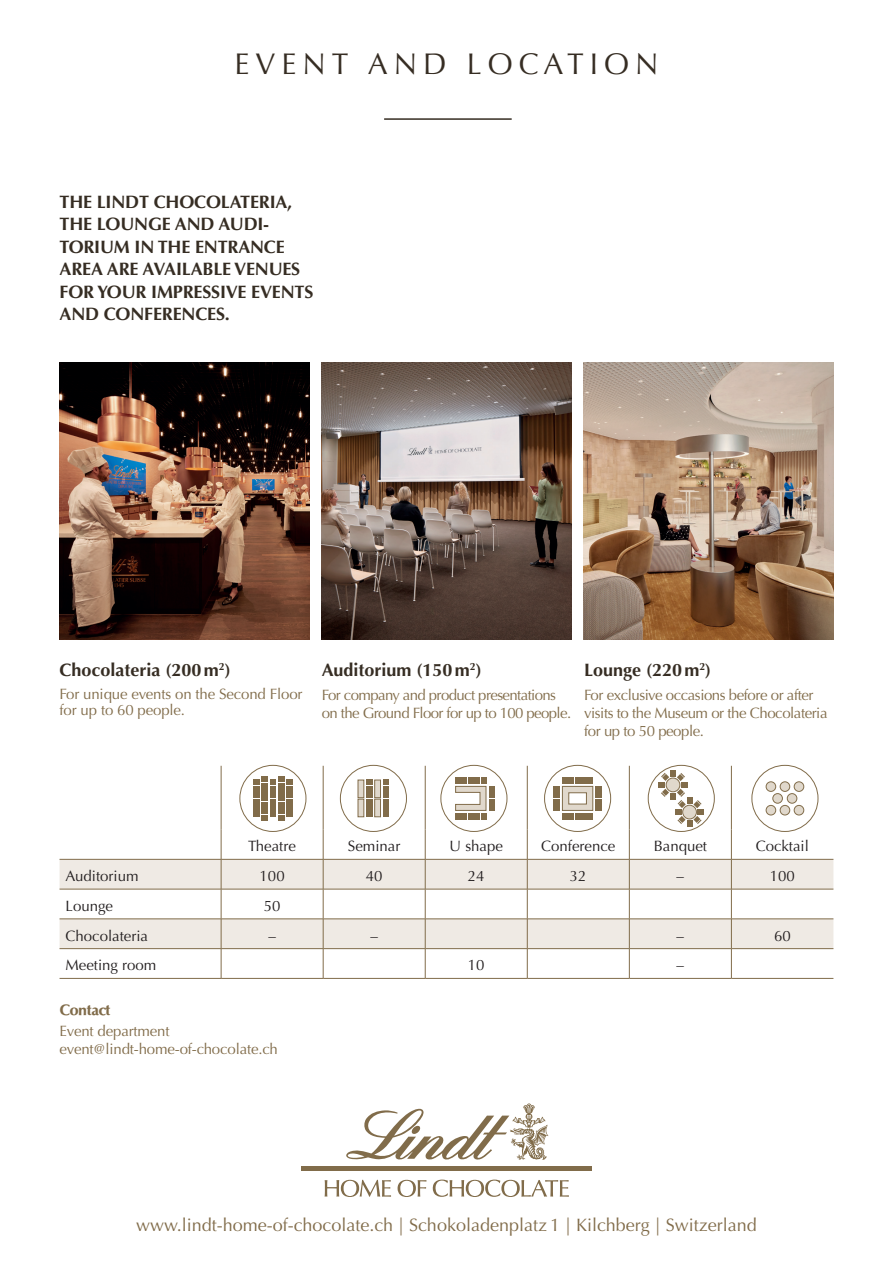
<style>
.page{position:relative;width:893px;height:1263px;background:#fff}
.page>*{position:absolute;margin:0;border:0;box-sizing:border-box;transform-origin:0 0}
.t1{font:30px "Optima";letter-spacing:.2em;color:#362d23}
.t2{font:700 18px/22.5px "Optima";letter-spacing:-.01em;color:#362d23}
.t3{font:18px "Optima";color:#816c4a}
.t4{font:15px/18px "Optima";letter-spacing:-.03em;color:#816c4a}
.t5{font:15px "Optima";color:#231f20}
.t6{font:15px/16.5px "Optima";letter-spacing:-.01em;color:#816c4a}
.t7{font:700 15px "Optima BQ";letter-spacing:-.01em;color:#816c4a}
</style>
<div class="page">
<hr style="left:384px;top:118px;width:128px;height:2px;background:#362d23">
<svg style="left:346px;top:1103px;width:202px;height:57px"></svg>
<svg style="left:325px;top:1180px;width:66px;height:17px"></svg>
<svg style="left:397px;top:1180px;width:29px;height:17px"></svg>
<svg style="left:433px;top:1179px;width:136px;height:18px"></svg>
<div style="left:301px;top:1166px;width:291px;height:5px;background:#816c4a"></div>
<img style="left:584px;top:363px;width:249px;height:276px">
<img style="left:322px;top:363px;width:249px;height:276px">
<img style="left:60px;top:363px;width:249px;height:276px">
<svg style="left:60px;top:860px;width:773px;height:88px;fill:#efeae4"></svg>
<hr style="left:221px;top:766px;width:1px;height:63px;background:#816c4a">
<hr style="left:323px;top:766px;width:1px;height:63px;background:#816c4a">
<hr style="left:425px;top:766px;width:1px;height:63px;background:#816c4a">
<hr style="left:527px;top:766px;width:1px;height:63px;background:#816c4a">
<hr style="left:629px;top:766px;width:1px;height:63px;background:#816c4a">
<hr style="left:731px;top:766px;width:1px;height:63px;background:#816c4a">
<hr style="left:221px;top:829px;width:1px;height:30px;background:#816c4a">
<hr style="left:323px;top:829px;width:1px;height:30px;background:#816c4a">
<hr style="left:425px;top:829px;width:1px;height:30px;background:#816c4a">
<hr style="left:527px;top:829px;width:1px;height:30px;background:#816c4a">
<hr style="left:629px;top:829px;width:1px;height:30px;background:#816c4a">
<hr style="left:731px;top:829px;width:1px;height:30px;background:#816c4a">
<hr style="left:60px;top:859px;width:161px;height:1px;background:#816c4a">
<hr style="left:221px;top:859px;width:1px;height:30px;background:#816c4a">
<hr style="left:221px;top:859px;width:102px;height:1px;background:#816c4a">
<hr style="left:323px;top:859px;width:102px;height:1px;background:#816c4a">
<hr style="left:425px;top:859px;width:102px;height:1px;background:#816c4a">
<hr style="left:527px;top:859px;width:102px;height:1px;background:#816c4a">
<hr style="left:629px;top:859px;width:102px;height:1px;background:#816c4a">
<hr style="left:323px;top:859px;width:1px;height:30px;background:#816c4a">
<hr style="left:425px;top:859px;width:1px;height:30px;background:#816c4a">
<hr style="left:527px;top:859px;width:1px;height:30px;background:#816c4a">
<hr style="left:629px;top:859px;width:1px;height:30px;background:#816c4a">
<hr style="left:731px;top:859px;width:1px;height:30px;background:#816c4a">
<hr style="left:731px;top:859px;width:102px;height:1px;background:#816c4a">
<hr style="left:60px;top:889px;width:161px;height:1px;background:#816c4a">
<hr style="left:221px;top:889px;width:1px;height:30px;background:#816c4a">
<hr style="left:221px;top:889px;width:102px;height:1px;background:#816c4a">
<hr style="left:323px;top:889px;width:102px;height:1px;background:#816c4a">
<hr style="left:425px;top:889px;width:102px;height:1px;background:#816c4a">
<hr style="left:527px;top:889px;width:102px;height:1px;background:#816c4a">
<hr style="left:629px;top:889px;width:102px;height:1px;background:#816c4a">
<hr style="left:323px;top:889px;width:1px;height:30px;background:#816c4a">
<hr style="left:425px;top:889px;width:1px;height:30px;background:#816c4a">
<hr style="left:527px;top:889px;width:1px;height:30px;background:#816c4a">
<hr style="left:629px;top:889px;width:1px;height:30px;background:#816c4a">
<hr style="left:731px;top:889px;width:1px;height:30px;background:#816c4a">
<hr style="left:731px;top:889px;width:102px;height:1px;background:#816c4a">
<hr style="left:60px;top:919px;width:161px;height:1px;background:#816c4a">
<hr style="left:221px;top:919px;width:102px;height:1px;background:#816c4a">
<hr style="left:323px;top:919px;width:102px;height:1px;background:#816c4a">
<hr style="left:425px;top:919px;width:102px;height:1px;background:#816c4a">
<hr style="left:527px;top:919px;width:102px;height:1px;background:#816c4a">
<hr style="left:629px;top:919px;width:102px;height:1px;background:#816c4a">
<hr style="left:731px;top:919px;width:102px;height:1px;background:#816c4a">
<hr style="left:60px;top:948px;width:161px;height:1px;background:#816c4a">
<hr style="left:60px;top:978px;width:161px;height:1px;background:#816c4a">
<svg style="left:221px;top:919px;width:1px;height:59px"></svg>
<hr style="left:221px;top:948px;width:102px;height:1px;background:#816c4a">
<hr style="left:323px;top:948px;width:102px;height:1px;background:#816c4a">
<hr style="left:425px;top:948px;width:102px;height:1px;background:#816c4a">
<hr style="left:527px;top:948px;width:102px;height:1px;background:#816c4a">
<hr style="left:629px;top:948px;width:102px;height:1px;background:#816c4a">
<svg style="left:323px;top:919px;width:1px;height:59px"></svg>
<svg style="left:425px;top:919px;width:1px;height:59px"></svg>
<svg style="left:527px;top:919px;width:1px;height:59px"></svg>
<svg style="left:629px;top:919px;width:1px;height:59px"></svg>
<hr style="left:221px;top:978px;width:102px;height:1px;background:#816c4a">
<hr style="left:323px;top:978px;width:102px;height:1px;background:#816c4a">
<hr style="left:425px;top:978px;width:102px;height:1px;background:#816c4a">
<hr style="left:527px;top:978px;width:102px;height:1px;background:#816c4a">
<hr style="left:629px;top:978px;width:102px;height:1px;background:#816c4a">
<svg style="left:731px;top:919px;width:1px;height:59px"></svg>
<hr style="left:731px;top:948px;width:102px;height:1px;background:#816c4a">
<hr style="left:731px;top:978px;width:102px;height:1px;background:#816c4a">
<svg style="left:253px;top:777px;width:40px;height:43px"></svg>
<div style="left:240px;top:765px;width:66px;height:67px;border:1px solid #816c4a;border-radius:50%"></div>
<div style="left:441px;top:765px;width:66px;height:67px;border:1px solid #816c4a;border-radius:50%"></div>
<div style="left:544px;top:765px;width:67px;height:67px;border:1px solid #816c4a;border-radius:50%"></div>
<div style="left:648px;top:765px;width:66px;height:67px;border:1px solid #816c4a;border-radius:50%"></div>
<div style="left:752px;top:765px;width:66px;height:67px;border:1px solid #816c4a;border-radius:50%"></div>
<div style="left:340px;top:765px;width:67px;height:67px;border:1px solid #816c4a;border-radius:50%"></div>
<svg style="left:366px;top:780px;width:6px;height:37px"></svg>
<svg style="left:383px;top:780px;width:6px;height:37px"></svg>
<svg style="left:358px;top:780px;width:6px;height:18px"></svg>
<div style="left:374px;top:780px;width:7px;height:18px;background:#e0d8cc;border:1px solid #816c4a"></div>
<svg style="left:455px;top:777px;width:40px;height:42px"></svg>
<svg style="left:358px;top:799px;width:6px;height:18px"></svg>
<div style="left:374px;top:799px;width:7px;height:18px;background:#e0d8cc;border:1px solid #816c4a"></div>
<svg style="left:553px;top:777px;width:49px;height:42px"></svg>
<svg style="left:659px;top:770px;width:45px;height:56px"></svg>
<div style="left:766px;top:782px;width:10px;height:9px;background:#e0d8cc;border-radius:50%"></div>
<div style="left:766px;top:782px;width:10px;height:10px;border:1px solid #816c4a;border-radius:50%"></div>
<div style="left:766px;top:805px;width:10px;height:10px;background:#e0d8cc;border-radius:50%"></div>
<div style="left:766px;top:805px;width:10px;height:10px;border:1px solid #816c4a;border-radius:50%"></div>
<div style="left:780px;top:782px;width:10px;height:9px;background:#e0d8cc;border-radius:50%"></div>
<div style="left:780px;top:782px;width:10px;height:10px;border:1px solid #816c4a;border-radius:50%"></div>
<div style="left:780px;top:805px;width:10px;height:10px;background:#e0d8cc;border-radius:50%"></div>
<div style="left:780px;top:805px;width:10px;height:10px;border:1px solid #816c4a;border-radius:50%"></div>
<div style="left:794px;top:782px;width:10px;height:9px;background:#e0d8cc;border-radius:50%"></div>
<div style="left:794px;top:782px;width:10px;height:10px;border:1px solid #816c4a;border-radius:50%"></div>
<div style="left:794px;top:805px;width:10px;height:10px;background:#e0d8cc;border-radius:50%"></div>
<div style="left:794px;top:805px;width:10px;height:10px;border:1px solid #816c4a;border-radius:50%"></div>
<div style="left:787px;top:793px;width:10px;height:10px;background:#e0d8cc;border-radius:50%"></div>
<div style="left:787px;top:793px;width:10px;height:10px;border:1px solid #816c4a;border-radius:50%"></div>
<div style="left:773px;top:793px;width:9px;height:10px;background:#e0d8cc;border-radius:50%"></div>
<div style="left:773px;top:793px;width:10px;height:10px;border:1px solid #816c4a;border-radius:50%"></div>
<h1 class="t1" style="left:234px;top:47px;width:426px">EVENT AND LOCATION</h1>
<p class="t2" style="left:60px;top:191px;width:255px">THE LINDT CHOCOLATERIA,<br>THE LOUNGE AND AUDI-<br>TORIUM IN THE ENTRANCE<br>AREA ARE AVAILABLE VENUES<br>FOR YOUR IMPRESSIVE EVENTS<br>AND CONFERENCES.</p>
<p class="t2" style="left:60px;top:659px;width:173px">Chocolateria (200m<sup>2</sup>)</p>
<p class="t6" style="left:60px;top:686px;width:245px">For unique events on the Second Floor for up to 60 people.</p>
<p class="t2" style="left:322px;top:659px;width:161px">Auditorium (150m<sup>2</sup>)</p>
<p class="t4" style="left:322px;top:686px;width:251px">For company and product presentations on the Ground Floor for up to 100 people.</p>
<p class="t2" style="left:584px;top:659px;width:129px">Lounge (220m<sup>2</sup>)</p>
<p class="t4" style="left:584px;top:686px;width:245px">For exclusive occasions before or after visits to the Museum or the Chocolateria for up to 50 people.</p>
<p class="t5" style="left:248px;top:837px;width:49px">Theatre</p>
<p class="t5" style="left:348px;top:837px;width:54px">Seminar</p>
<p class="t5" style="left:450px;top:837px;width:55px">U shape</p>
<p class="t5" style="left:541px;top:837px;width:76px">Conference</p>
<p class="t5" style="left:654px;top:837px;width:55px">Banquet</p>
<p class="t5" style="left:756px;top:837px;width:55px">Cocktail</p>
<p class="t5" style="left:66px;top:867px;width:75px">Auditorium</p>
<p class="t5" style="left:260px;top:867px;width:27px">100</p>
<p class="t5" style="left:366px;top:867px;width:18px">40</p>
<p class="t5" style="left:468px;top:867px;width:18px">24</p>
<p class="t5" style="left:570px;top:867px;width:18px">32</p>
<p class="t5" style="left:677px;top:867px;width:9px">–</p>
<p class="t5" style="left:770px;top:867px;width:27px">100</p>
<p class="t5" style="left:66px;top:897px;width:49px">Lounge</p>
<p class="t5" style="left:264px;top:897px;width:18px">50</p>
<p class="t5" style="left:66px;top:927px;width:84px">Chocolateria</p>
<p class="t5" style="left:268px;top:927px;width:9px">–</p>
<p class="t5" style="left:370px;top:927px;width:9px">–</p>
<p class="t5" style="left:677px;top:927px;width:9px">–</p>
<p class="t5" style="left:774px;top:927px;width:18px">60</p>
<p class="t5" style="left:66px;top:956px;width:92px">Meeting room</p>
<p class="t5" style="left:468px;top:956px;width:18px">10</p>
<p class="t5" style="left:677px;top:956px;width:9px">–</p>
<p class="t7" style="left:60px;top:1001px;width:52px">Contact</p>
<p class="t6" style="left:60px;top:1022px;width:220px;line-height:18px">Event department event@lindt-home-of-chocolate.ch</p>
<p class="t3" style="left:136px;top:1215px;width:622px">www.lindt-home-of-chocolate.ch | Schokoladenplatz 1 | Kilchberg | Switzerland</p>
</div>
